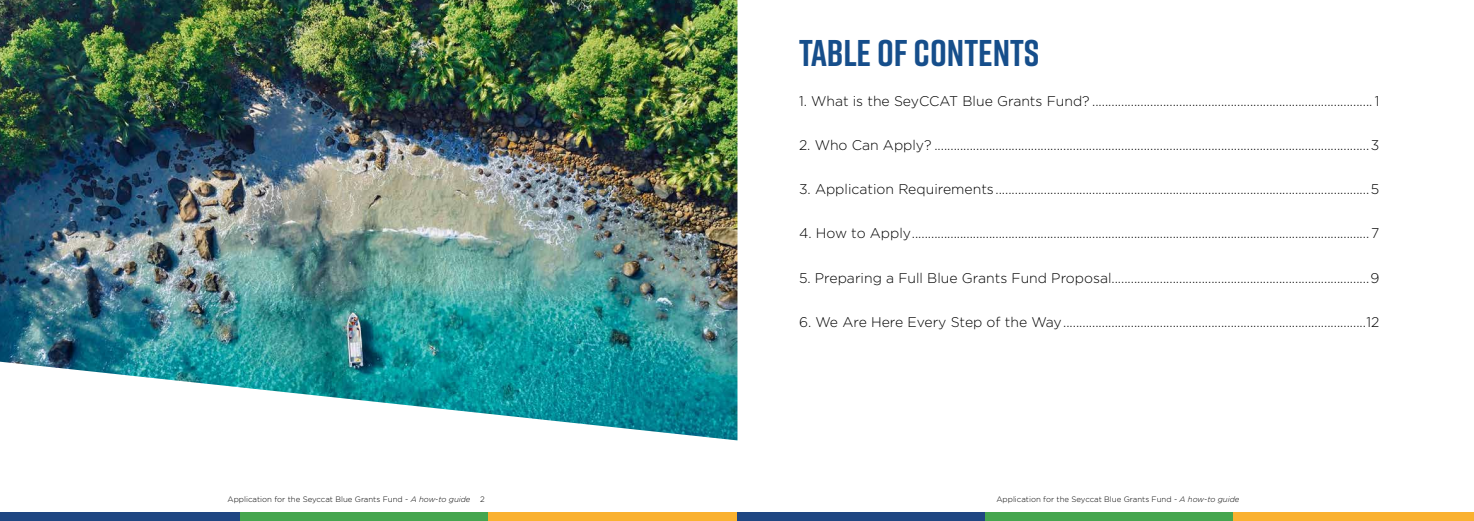
<style>
.page{position:relative;width:1474px;height:521px;background:#fff}
.page>*{position:absolute;margin:0;border:0;box-sizing:border-box;transform-origin:0 0}
.t1{font:700 37.19px "Rift";color:#164e8b}
.t2{font:300 14px "Gotham";color:#000}
.t3{font:300 7.88px "Gotham";color:#000}
.s1{font-style:italic}
</style>
<div class="page">
<div style="left:737px;top:512px;width:247px;height:9px;background:#1f4682"></div>
<div style="left:984px;top:512px;width:248px;height:9px;background:#45a54e"></div>
<div style="left:1232px;top:512px;width:241px;height:9px;background:#fab130"></div>
<div style="left:0;top:512px;width:240px;height:9px;background:#1f4682"></div>
<div style="left:240px;top:512px;width:249px;height:9px;background:#45a54e"></div>
<div style="left:489px;top:512px;width:248px;height:9px;background:#fab130"></div>
<img style="left:0;top:0;width:737px;height:440px">
<h1 class="t1" style="left:799px;top:27px;width:242px">TABLE OF CONTENTS</h1>
<p class="t2" style="left:799px;top:92px;width:582px">1. What is the SeyCCAT Blue Grants Fund? ....................................................................................... 1</p>
<p class="t2" style="left:799px;top:136px;width:582px">2. Who Can Apply? .......................................................................................................................................3</p>
<p class="t2" style="left:799px;top:180px;width:582px">3. Application Requirements....................................................................................................................5</p>
<p class="t2" style="left:799px;top:224px;width:582px">4. How to Apply..............................................................................................................................................7</p>
<p class="t2" style="left:799px;top:269px;width:582px">5. Preparing a Full Blue Grants Fund Proposal................................................................................9</p>
<p class="t2" style="left:799px;top:313px;width:582px">6. We Are Here Every Step of the Way..............................................................................................12</p>
<p class="t3" style="left:227px;top:494px;width:259px">Application for the Seyccat Blue Grants Fund - <span class="s1">A how-to guide</span> 2</p>
<p class="t3" style="left:996px;top:494px;width:244px">Application for the Seyccat Blue Grants Fund - <span class="s1">A how-to guide</span></p>
</div>
